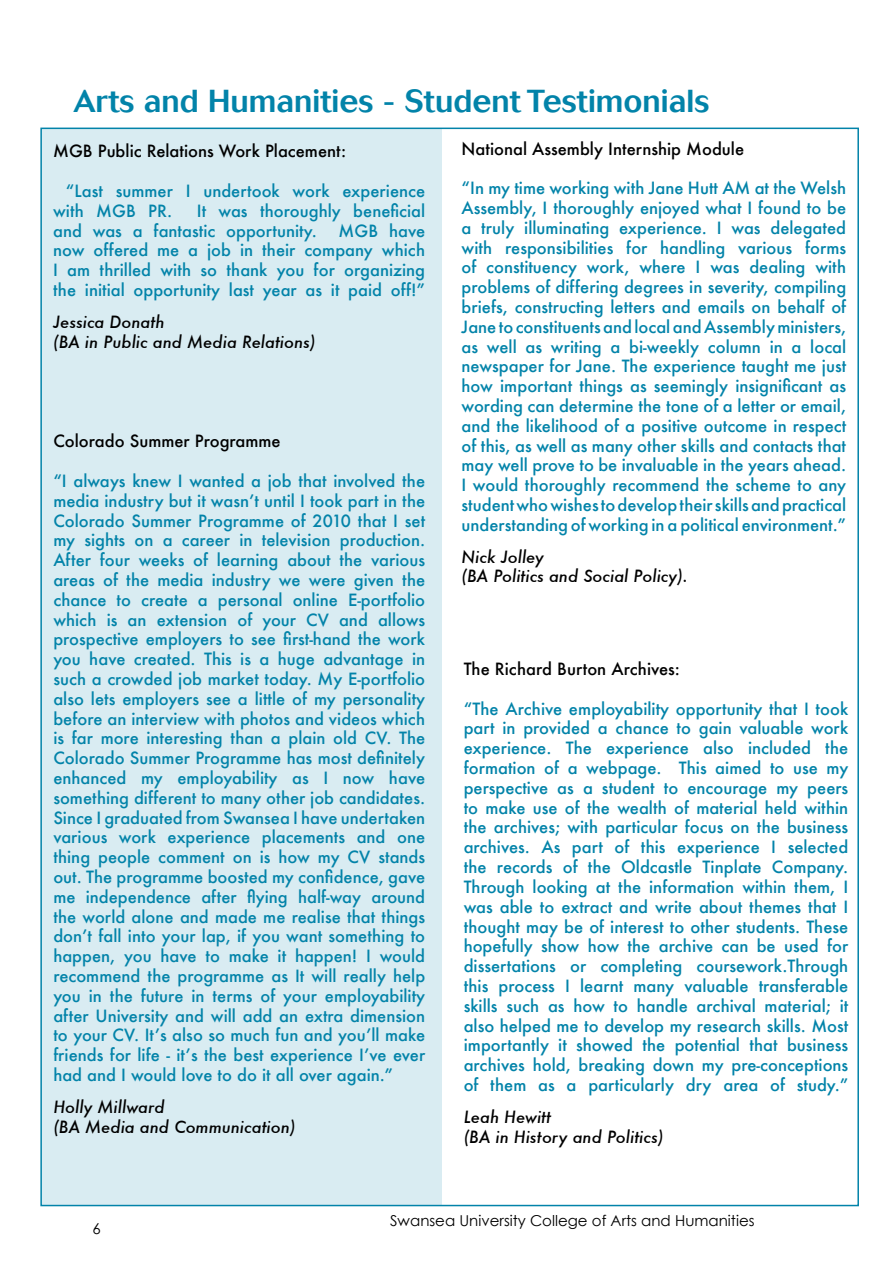
<style>
.page{position:relative;width:893px;height:1263px;background:#fff}
.page>*{position:absolute;margin:0;border:0;box-sizing:border-box;transform-origin:0 0}
.t1{font:500 31.5px "Cosmos BQ";color:#0283a9}
.t2{font:500 16.5px/19.8px "Futura";color:#0283a9;text-align:justify}
.t3{font:italic 500 16.5px/19.8px "Futura";color:#000}
.t4{font:500 16.5px "Futura";color:#000}
.t5{font:15px "Century Gothic";color:#000}
</style>
<div class="page">
<div style="left:41px;top:129px;width:401px;height:1076px;background:#d9ecf2"></div>
<h1 class="t1" style="left:73px;top:83px;width:638px">Arts and Humanities - Student Testimonials</h1>
<p class="t4" style="left:53px;top:140px;width:295px">MGB Public Relations Work Placement:</p>
<p class="t2" style="left:53px;top:181px;width:374px;text-indent:13px">“Last summer I undertook work experience with MGB PR.</p>
<p class="t4" style="left:462px;top:137px;width:284px">National Assembly Internship Module</p>
<p class="t2" style="left:462px;top:178px;width:386px">“In my time working with Jane Hutt AM at the Welsh Assembly, I thoroughly enjoyed what I found to be a truly illuminating experience. I was delegated with responsibilities for handling various forms of constituency work, where I was dealing with problems of differing degrees in severity, compiling briefs, constructing letters and emails on behalf of Jane to constituents and local and Assembly ministers, as well as writing a bi-weekly column in a local newspaper for Jane. The experience taught me just how important things as seemingly insignificant as wording can determine the tone of a letter or email, and the likelihood of a positive outcome in respect of this, as well as many other skills and contacts that may well prove to be invaluable in the years ahead.<br>I would thoroughly recommend the scheme to any student who wishes to develop their skills and practical understanding of working in a political environment.”</p>
<p class="t3" style="left:462px;top:546px;width:228px">Nick Jolley<br>(BA Politics and Social Policy).</p>
<p class="t2" style="left:53px;top:201px;width:374px;text-indent:144px">It was thoroughly beneficial and was a fantastic opportunity.</p>
<p class="t2" style="left:53px;top:220px;width:374px;text-indent:285px">MGB have now offered me a job in their company which I am thrilled with so thank you for organizing the initial opportunity last year as it paid off!”</p>
<p class="t3" style="left:53px;top:312px;width:264px">Jessica Donath<br>(BA in Public and Media Relations)</p>
<p class="t4" style="left:53px;top:430px;width:229px">Colorado Summer Programme</p>
<p class="t2" style="left:53px;top:471px;width:373px">“I always knew I wanted a job that involved the media industry but it wasn’t until I took part in the Colorado Summer Programme of 2010 that I set my sights on a career in television production.<br>After four weeks of learning about the various areas of the media industry we were given the chance to create a personal online E-portfolio which is an extension of your CV and allows prospective employers to see first-hand the work you have created. This is a huge advantage in such a crowded job market today. My E-portfolio also lets employers see a little of my personality before an interview with photos and videos which is far more interesting than a plain old CV. The Colorado Summer Programme has most definitely enhanced my employability as I now have something different to many other job candidates.<br>Since I graduated from Swansea I have undertaken various work experience placements and one thing people comment on is how my CV stands out. The programme boosted my confidence, gave me independence after flying half-way around the world alone and made me realise that things don’t fall into your lap, if you want something to happen, you have to make it happen! I would recommend the programme as It will really help you in the future in terms of your employability after University and will add an extra dimension to your CV. It’s also so much fun and you’ll make friends for life - it’s the best experience I’ve ever had and I would love to do it all over again.”</p>
<p class="t3" style="left:53px;top:1097px;width:244px">Holly Millward<br>(BA Media and Communication)</p>
<p class="t4" style="left:464px;top:658px;width:218px">The Richard Burton Archives:</p>
<p class="t2" style="left:464px;top:698px;width:386px">“The Archive employability opportunity that I took part in provided a chance to gain valuable work experience. The experience also included the formation of a webpage. This aimed to use my perspective as a student to encourage my peers to make use of the wealth of material held within the archives; with particular focus on the business archives. As part of this experience I selected the records of the Oldcastle Tinplate Company.<br>Through looking at the information within them, I was able to extract and write about themes that I thought may be of interest to other students. These hopefully show how the archive can be used for dissertations or completing coursework.Through this process I learnt many valuable transferable skills such as how to handle archival material; it also helped me to develop my research skills. Most importantly it showed the potential that business archives hold, breaking down my pre-conceptions of them as a particularly dry area of study.”</p>
<p class="t3" style="left:464px;top:1106px;width:201px">Leah Hewitt<br>(BA in History and Politics)</p>
<p class="t5" style="left:92px;top:1219px;width:10px">6</p>
<p class="t5" style="left:390px;top:1211px;width:366px">Swansea University College of Arts and Humanities</p>
</div>
